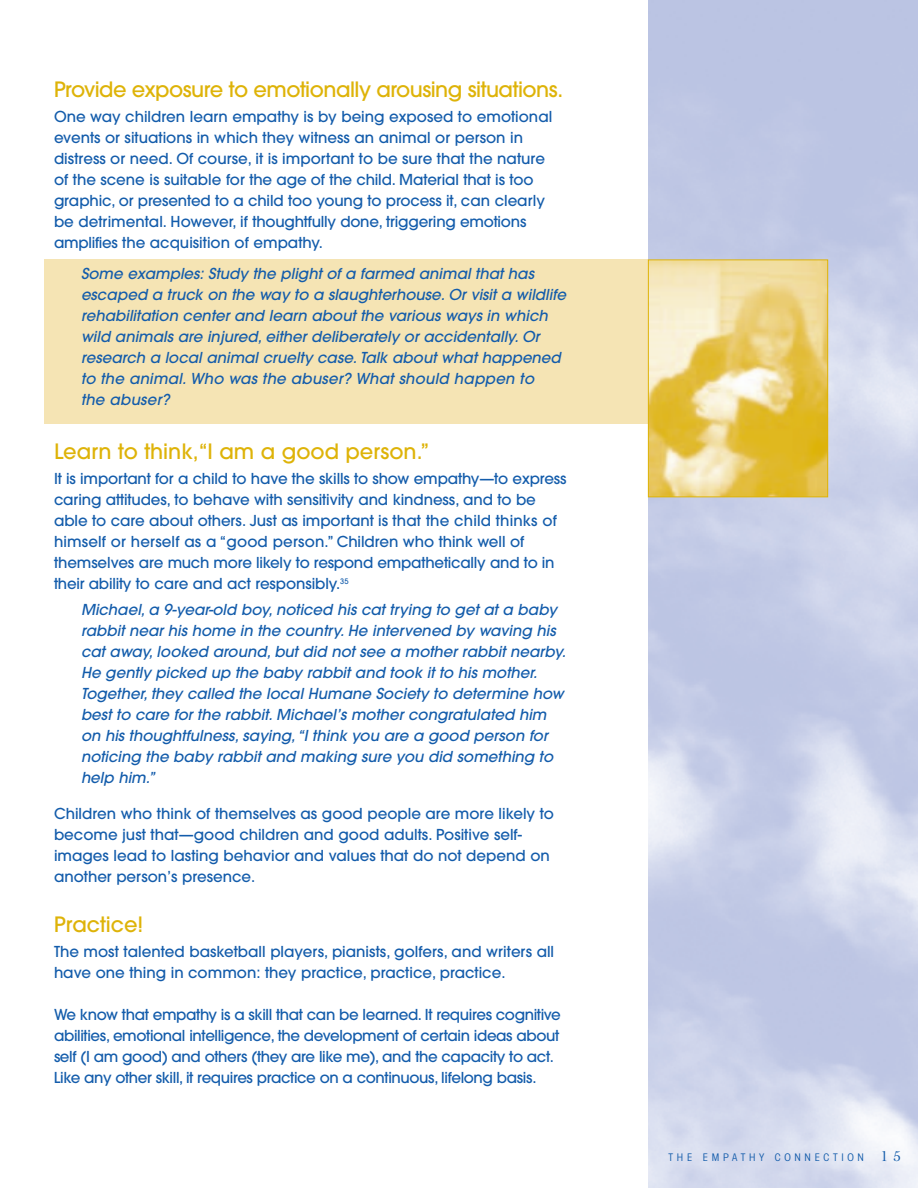
<style>
.page{position:relative;width:918px;height:1188px;background:#fff}
.page>*{position:absolute;margin:0;border:0;box-sizing:border-box;transform-origin:0 0}
.t1{font:500 21px "Avant Garde";letter-spacing:-.025em;color:#deb308}
.t2{font:500 21px "Avant Garde";color:#deb308}
.t3{font:500 15px/21px "Avant Garde";letter-spacing:-.005em;color:#135cab}
.t4{font:italic 500 15px/21px "Avant Garde";color:#135cab}
.t5{font:500 15px/21px "Avant Garde";letter-spacing:-.025em;color:#135cab}
.t6{font:condensed 10.5px "Avant Garde";letter-spacing:.35em;color:#135cab}
.s1{font-family:"Cochin";font-stretch:normal;font-size:15px}
</style>
<div class="page">
<div style="left:44px;top:260px;width:611px;height:164px;background:#f5e4b4"></div>
<img style="left:648px;top:0;width:270px;height:1188px">
<img style="left:650px;top:262px;width:176px;height:233px">
<div style="left:648px;top:260px;width:180px;height:237px;border:1px solid #deb308"></div>
<h1 class="t1" style="left:54px;top:81px;width:511px">Provide exposure to emotionally arousing situations.</h1>
<p class="t3" style="left:54px;top:107px;width:500px">One way children learn empathy is by being exposed to emotional events or situations in which they witness an animal or person in distress or need. Of course, it is important to be sure that the nature of the scene is suitable for the age of the child. Material that is too graphic, or presented to a child too young to process it, can clearly be detrimental. However, if thoughtfully done, triggering emotions amplifies the acquisition of empathy.</p>
<p class="t4" style="left:81px;top:264px;width:487px">Some examples: Study the plight of a farmed animal that has escaped a truck on the way to a slaughterhouse. Or visit a wildlife rehabilitation center and learn about the various ways in which wild animals are injured, either deliberately or accidentally. Or research a local animal cruelty case. Talk about what happened to the animal. Who was the abuser? What should happen to<br>the abuser?</p>
<h1 class="t2" style="left:54px;top:443px;width:377px">Learn to think,“I am a good person.”</h1>
<p class="t3" style="left:54px;top:470px;width:514px">It is important for a child to have the skills to show empathy—to express caring attitudes, to behave with sensitivity and kindness, and to be able to care about others. Just as important is that the child thinks of himself or herself as a “good person.” Children who think well of themselves are much more likely to respond empathetically and to in their ability to care and act responsibly.<sup>35</sup></p>
<p class="t4" style="left:81px;top:600px;width:486px">Michael, a 9-year-old boy, noticed his cat trying to get at a baby rabbit near his home in the country. He intervened by waving his cat away, looked around, but did not see a mother rabbit nearby.<br>He gently picked up the baby rabbit and took it to his mother.<br>Together, they called the local Humane Society to determine how best to care for the rabbit. Michael’s mother congratulated him on his thoughtfulness, saying,“I think you are a good person for noticing the baby rabbit and making sure you did something to help him.”</p>
<p class="t3" style="left:54px;top:804px;width:502px">Children who think of themselves as good people are more likely to become just that—good children and good adults. Positive self&shy;images lead to lasting behavior and values that do not depend on another person’s presence.</p>
<h1 class="t2" style="left:54px;top:916px;width:91px">Practice!</h1>
<p class="t3" style="left:54px;top:943px;width:502px">The most talented basketball players, pianists, golfers, and writers all have one thing in common: they practice, practice, practice.</p>
<p class="t5" style="left:54px;top:1006px;width:508px">We know that empathy is a skill that can be learned. It requires cognitive abilities, emotional intelligence, the development of certain ideas about self (I am good) and others (they are like me), and the capacity to act.<br>Like any other skill, it requires practice on a continuous, lifelong basis.</p>
<p class="t6" style="left:669px;top:1153px;width:234px">THE EMPATHY CONNECTION <span class="s1">15</span></p>
</div>
